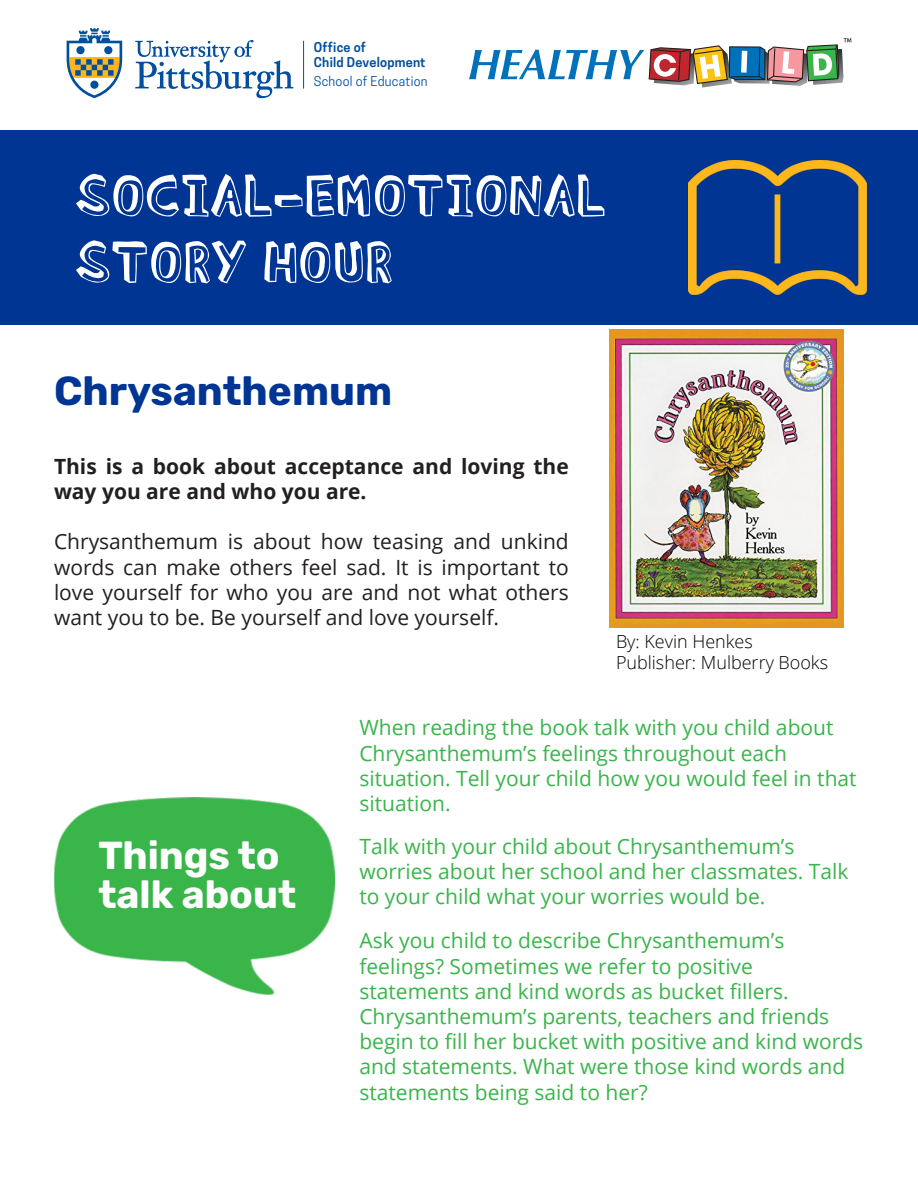
<style>
.page{position:relative;width:918px;height:1188px;background:#fff}
.page>*{position:absolute;margin:0;border:0;box-sizing:border-box;transform-origin:0 0}
.t1{font:55.5px "Blockhead OT Dark Side";color:#fff}
.t2{font:700 40.5px "Rubik";color:#003594}
.t3{font:700 39px/39px "Rubik";color:#fff}
.t4{font:21px/25.2px "Open Sans";color:#39b54a}
.t5{font:21px/25.2px "Open Sans";color:#231f20;text-align:justify}
.t6{font:700 21px/25.2px "Open Sans";color:#231f20}
.t7{font:300 18px "Open Sans";color:#000}
.t8{font:600 12.75px/15.3px "Cooper Hewitt";letter-spacing:.02em;color:#014f9e}
.t9{font:12.75px "Cooper Hewitt";letter-spacing:.02em;color:#014f9e}
</style>
<div class="page">
<div style="left:0;top:130px;width:917px;height:195px;background:#003594"></div>
<img style="left:687px;top:159px;width:181px;height:137px">
<img style="left:54px;top:797px;width:282px;height:198px">
<img style="left:609px;top:329px;width:234px;height:299px">
<svg style="left:469px;top:38px;width:382px;height:50px"></svg>
<svg style="left:135px;top:40px;width:159px;height:58px"></svg>
<svg style="left:67px;top:28px;width:55px;height:70px"></svg>
<hr style="left:303px;top:41px;width:1px;height:48px;background:#014f9e">
<p class="t8" style="left:314px;top:40px;width:113px">Office of<br>Child Development</p>
<p class="t9" style="left:314px;top:73px;width:115px">School of Education</p>
<p class="t1" style="left:75px;top:166px;width:532px">SOCIAL-EMOTIONAL</p>
<p class="t1" style="left:75px;top:233px;width:319px">STORY HOUR</p>
<p class="t2" style="left:54px;top:368px;width:340px">Chrysanthemum</p>
<p class="t6" style="left:54px;top:453px;width:516px">This is a book about acceptance and loving the way you are and who you are.</p>
<p class="t5" style="left:54px;top:529px;width:516px">Chrysanthemum is about how teasing and unkind words can make others feel sad. It is important to love yourself for who you are and not what others want you to be. Be yourself and love yourself.</p>
<p class="t7" style="left:616px;top:629px;width:138px">By: Kevin Henkes</p>
<p class="t7" style="left:616px;top:650px;width:214px">Publisher: Mulberry Books</p>
<p class="t3" style="left:98px;top:837px;width:199px">Things to talk about</p>
<p class="t4" style="left:359px;top:715px;width:499px">When reading the book talk with you child about Chrysanthemum’s feelings throughout each situation. Tell your child how you would feel in that situation.</p>
<p class="t4" style="left:359px;top:833px;width:491px">Talk with your child about Chrysanthemum’s worries about her school and her classmates. Talk to your child what your worries would be.</p>
<p class="t4" style="left:359px;top:928px;width:505px">Ask you child to describe Chrysanthemum’s feelings? Sometimes we refer to positive statements and kind words as bucket fillers.<br>Chrysanthemum’s parents, teachers and friends begin to fill her bucket with positive and kind words and statements. What were those kind words and statements being said to her?</p>
</div>
